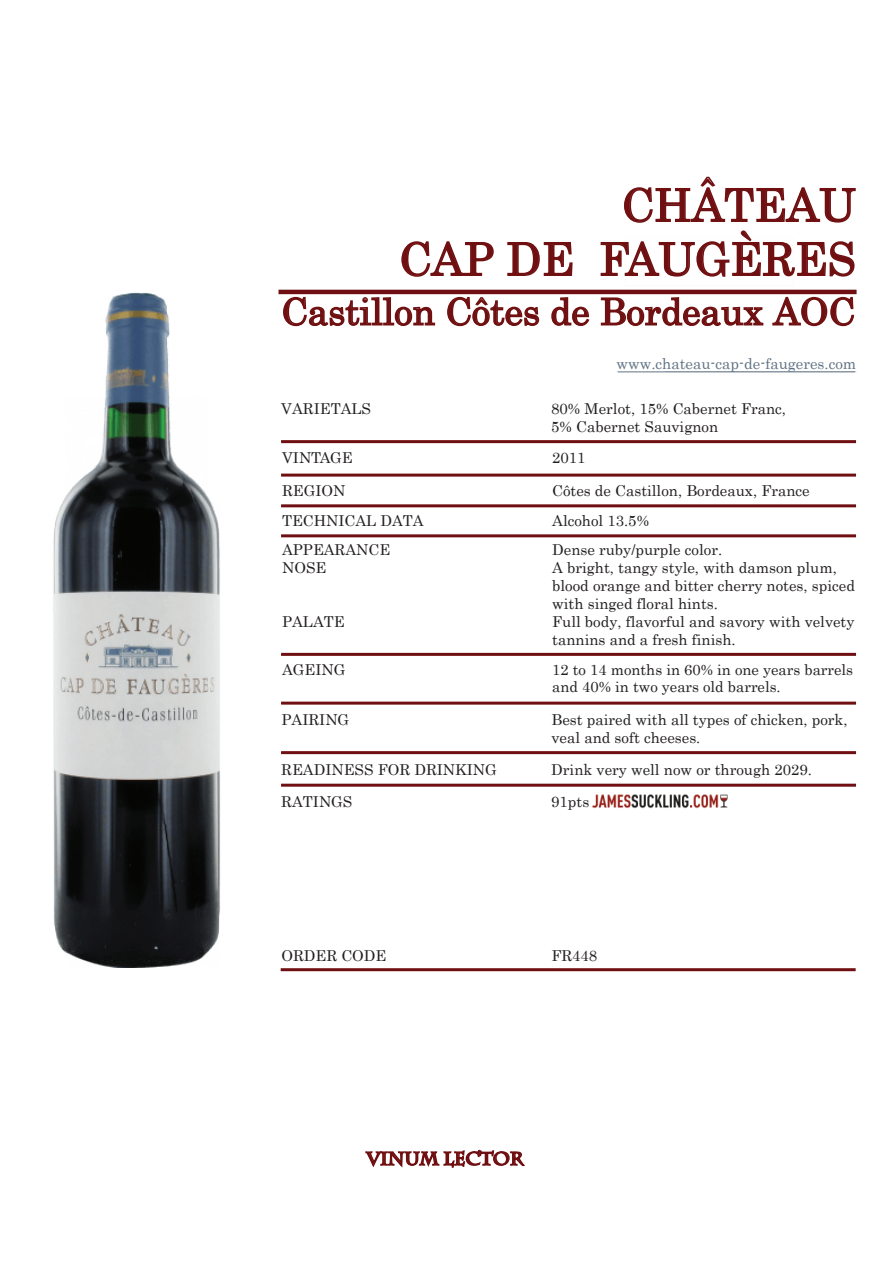
<style>
.page{position:relative;width:893px;height:1263px;background:#fff}
.page>*{position:absolute;margin:0;border:0;box-sizing:border-box;transform-origin:0 0}
.t1{font:45px/54px "Century";color:#700f11;text-align:right}
.t2{font:36.75px "Century";color:#700f11}
.t3{font:700 18px "Charlemagne Std";color:#700f11}
.t4{font:15px/18px "Century";color:#231f20}
.t5{font:15px "Century";color:#607384}
.t6{font:14.85px/17.9px "Century";color:#231f20}
</style>
<div class="page">
<hr style="left:278px;top:290px;width:579px;height:4px;background:#700f11">
<div style="left:281px;top:653px;width:575px;height:3px;border:2px solid #700f11"></div>
<div style="left:281px;top:702px;width:575px;height:3px;border:2px solid #700f11"></div>
<div style="left:281px;top:751px;width:575px;height:3px;border:2px solid #700f11"></div>
<div style="left:281px;top:784px;width:575px;height:3px;border:2px solid #700f11"></div>
<svg style="left:283px;top:296px;width:153px;height:31px"></svg>
<svg style="left:447px;top:296px;width:93px;height:31px"></svg>
<svg style="left:551px;top:297px;width:39px;height:29px"></svg>
<svg style="left:600px;top:297px;width:164px;height:29px"></svg>
<svg style="left:772px;top:296px;width:83px;height:31px"></svg>
<div style="left:281px;top:968px;width:575px;height:3px;border:2px solid #700f11"></div>
<svg style="left:624px;top:176px;width:232px;height:47px"></svg>
<svg style="left:401px;top:241px;width:93px;height:36px"></svg>
<svg style="left:507px;top:242px;width:66px;height:34px"></svg>
<svg style="left:600px;top:230px;width:255px;height:47px"></svg>
<svg style="left:365px;top:1149px;width:160px;height:19px"></svg>
<hr style="left:617px;top:371px;width:238px;height:1px;background:#607384">
<div style="left:281px;top:474px;width:575px;height:3px;border:2px solid #700f11"></div>
<div style="left:281px;top:504px;width:575px;height:3px;border:2px solid #700f11"></div>
<div style="left:281px;top:440px;width:575px;height:3px;border:2px solid #700f11"></div>
<div style="left:281px;top:534px;width:575px;height:3px;border:2px solid #700f11"></div>
<img style="left:53px;top:292px;width:167px;height:676px">
<img style="left:592px;top:794px;width:136px;height:14px">
<h1 class="t1" style="left:399px;top:174px;width:458px">CHÂTEAU<br>CAP DE FAUGÈRES</h1>
<h2 class="t2" style="left:281px;top:281px;width:575px">Castillon Côtes de Bordeaux AOC</h2>
<p class="t5" style="left:616px;top:351px;width:241px">www.chateau-cap-de-faugeres.com</p>
<p class="t4" style="left:281px;top:398px;width:91px">VARIETALS</p>
<p class="t4" style="left:551px;top:398px;width:236px">80% Merlot, 15% Cabernet Franc,<br>5% Cabernet Sauvignon</p>
<p class="t4" style="left:282px;top:447px;width:72px">VINTAGE</p>
<p class="t4" style="left:552px;top:447px;width:35px">2011</p>
<p class="t4" style="left:282px;top:480px;width:65px">REGION</p>
<p class="t4" style="left:552px;top:480px;width:259px">Côtes de Castillon, Bordeaux, France</p>
<p class="t4" style="left:282px;top:510px;width:143px">TECHNICAL DATA</p>
<p class="t4" style="left:552px;top:510px;width:98px">Alcohol 13.5%</p>
<p class="t4" style="left:282px;top:539px;width:110px">APPEARANCE</p>
<p class="t4" style="left:552px;top:539px;width:171px">Dense ruby/purple color.</p>
<p class="t4" style="left:282px;top:557px;width:46px">NOSE</p>
<p class="t4" style="left:552px;top:557px;width:304px">A bright, tangy style, with damson plum, blood orange and bitter cherry notes, spiced with singed floral hints.</p>
<p class="t4" style="left:282px;top:611px;width:64px">PALATE</p>
<p class="t4" style="left:552px;top:611px;width:304px">Full body, flavorful and savory with velvety tannins and a fresh finish.</p>
<p class="t4" style="left:282px;top:659px;width:65px">AGEING</p>
<p class="t6" style="left:552px;top:659px;width:302px">12 to 14 months in 60% in one years barrels and 40% in two years old barrels.</p>
<p class="t4" style="left:281px;top:710px;width:69px">PAIRING</p>
<p class="t4" style="left:551px;top:710px;width:298px">Best paired with all types of chicken, pork, veal and soft cheeses.</p>
<p class="t4" style="left:281px;top:759px;width:217px">READINESS FOR DRINKING</p>
<p class="t4" style="left:551px;top:759px;width:262px">Drink very well now or through 2029.</p>
<p class="t4" style="left:281px;top:791px;width:73px">RATINGS</p>
<p class="t4" style="left:551px;top:791px;width:40px">91pts</p>
<p class="t4" style="left:281px;top:945px;width:106px">ORDER CODE</p>
<p class="t4" style="left:551px;top:945px;width:47px">FR448</p>
<p class="t3" style="left:367px;top:1148px;width:158px">VINUM LECTOR</p>
</div>
